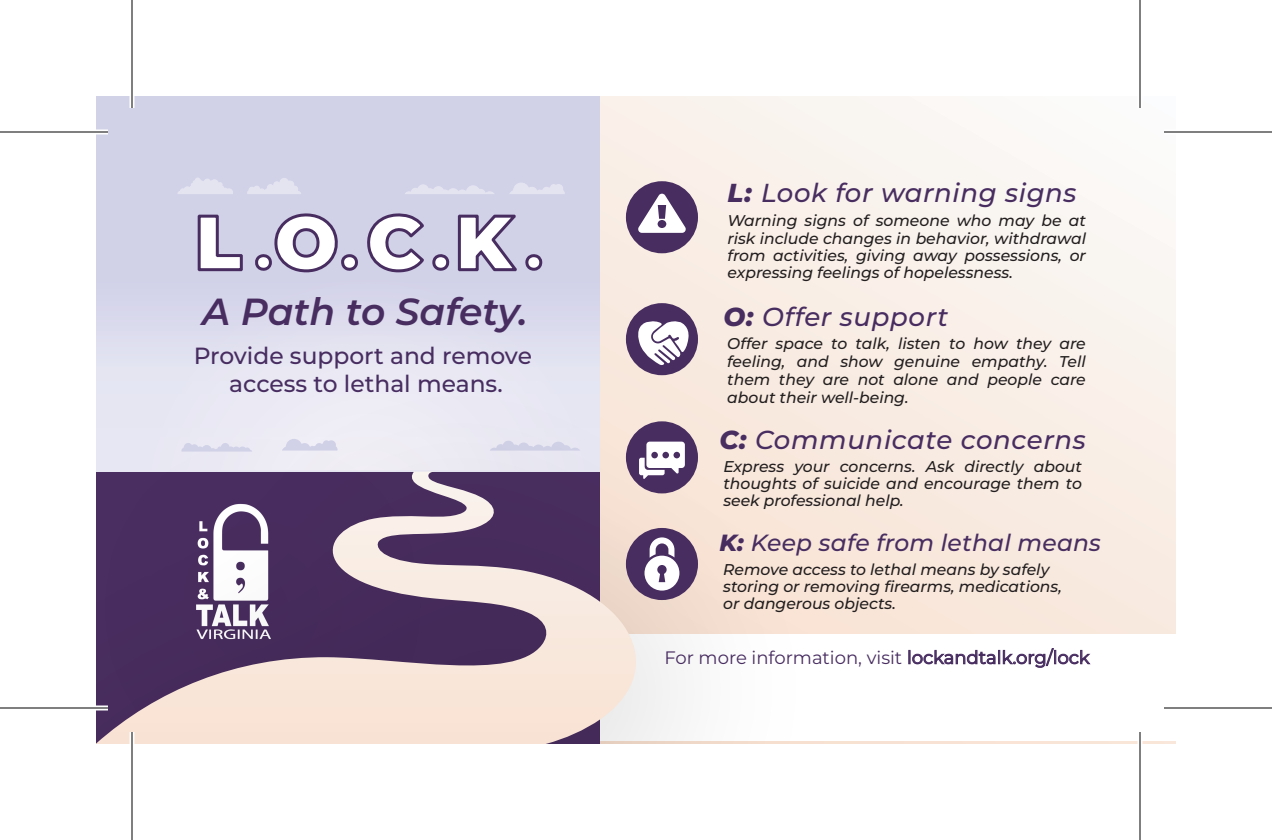
<style>
.page{position:relative;width:1272px;height:840px;background:#fff}
.page>*{position:absolute;margin:0;border:0;box-sizing:border-box;transform-origin:0 0}
.t1{font:italic 600 37.6px "Montserrat";color:#482d61}
.t2{font:italic 500 26px "Montserrat";letter-spacing:.025em;color:#482d61}
.t3{font:500 23.2px/28px "Montserrat";color:#482d61;text-align:center}
.t4{font:italic 500 23.2px "Montserrat";letter-spacing:.01em;color:#482d61}
.t5{font:18px "Montserrat";color:#482d61}
.t6{font:italic 500 15.6px/17.2px "Montserrat";color:#231f20;text-align:justify}
.s1{font-weight:800}
</style>
<div class="page">
<div style="left:96px;top:96px;width:507px;height:375px;background:#d1d1e8"></div>
<svg style="left:197px;top:214px;width:46px;height:45px"></svg>
<svg style="left:255px;top:213px;width:287px;height:46px"></svg>
<svg style="left:601px;top:96px;width:575px;height:648px"></svg>
<svg style="left:510px;top:183px;width:55px;height:11px"></svg>
<svg style="left:405px;top:184px;width:89px;height:10px"></svg>
<svg style="left:247px;top:178px;width:54px;height:16px"></svg>
<svg style="left:178px;top:178px;width:55px;height:16px"></svg>
<div style="left:601px;top:634px;width:575px;height:106px;background:#fff"></div>
<img style="left:96px;top:259px;width:808px;height:485px">
<svg style="left:96px;top:471px;width:578px;height:273px"></svg>
<svg style="left:909px;top:648px;width:181px;height:20px"></svg>
<div style="left:626px;top:181px;width:72px;height:72px;background:#482d61;border-radius:50%"></div>
<svg style="left:638px;top:193px;width:48px;height:40px"></svg>
<div style="left:626px;top:528px;width:72px;height:72px;background:#482d61;border-radius:50%"></div>
<svg style="left:644px;top:537px;width:35px;height:54px"></svg>
<div style="left:626px;top:303px;width:72px;height:72px;background:#482d61;border-radius:50%"></div>
<svg style="left:634px;top:321px;width:56px;height:44px"></svg>
<div style="left:626px;top:421px;width:72px;height:72px;background:#482d61;border-radius:50%"></div>
<svg style="left:639px;top:442px;width:46px;height:37px"></svg>
<hr style="left:0;top:130px;width:108px;height:4px;background:#fff">
<hr style="left:1164px;top:130px;width:108px;height:4px;background:#fff">
<hr style="left:0;top:706px;width:108px;height:4px;background:#fff">
<hr style="left:130px;top:0;width:4px;height:108px;background:#fff">
<hr style="left:130px;top:732px;width:4px;height:108px;background:#fff">
<hr style="left:1138px;top:0;width:4px;height:108px;background:#fff">
<hr style="left:1138px;top:732px;width:4px;height:108px;background:#fff">
<hr style="left:0;top:131px;width:108px;height:2px;background:#000">
<hr style="left:1164px;top:131px;width:108px;height:2px;background:#000">
<hr style="left:0;top:707px;width:108px;height:2px;background:#000">
<hr style="left:1164px;top:707px;width:108px;height:2px;background:#000">
<hr style="left:131px;top:0;width:2px;height:108px;background:#000">
<hr style="left:131px;top:732px;width:2px;height:108px;background:#000">
<hr style="left:1139px;top:0;width:2px;height:108px;background:#000">
<hr style="left:1139px;top:732px;width:2px;height:108px;background:#000">
<h1 class="t1" style="left:202px;top:285px;width:327px">A Path to Safety.</h1>
<h3 class="t3" style="left:194px;top:341px;width:340px">Provide support and remove access to lethal means.</h3>
<h2 class="t2" style="left:728px;top:175px;width:351px"><span class="s1">L:</span> Look for warning signs</h2>
<p class="t6" style="left:727px;top:212px;width:360px">Warning signs of someone who may be at risk include changes in behavior, withdrawal from activities, giving away possessions, or expressing feelings of hopelessness.</p>
<h2 class="t2" style="left:723px;top:299px;width:226px"><span class="s1">O:</span> Offer support</h2>
<p class="t6" style="left:727px;top:334px;width:360px">Offer space to talk, listen to how they are feeling, and show genuine empathy. Tell them they are not alone and people care about their well-being.</p>
<h2 class="t2" style="left:719px;top:422px;width:368px"><span class="s1">C:</span> Communicate concerns</h2>
<p class="t6" style="left:723px;top:458px;width:360px">Express your concerns. Ask directly about thoughts of suicide and encourage them to seek professional help.</p>
<h3 class="t4" style="left:719px;top:528px;width:383px"><span class="s1">K:</span> Keep safe from lethal means</h3>
<p class="t6" style="left:723px;top:560px;width:340px;text-align:left">Remove access to lethal means by safely storing or removing firearms, medications, or dangerous objects.</p>
<p class="t5" style="left:664px;top:645px;width:427px">For more information, visit lockandtalk.org/lock</p>
</div>
